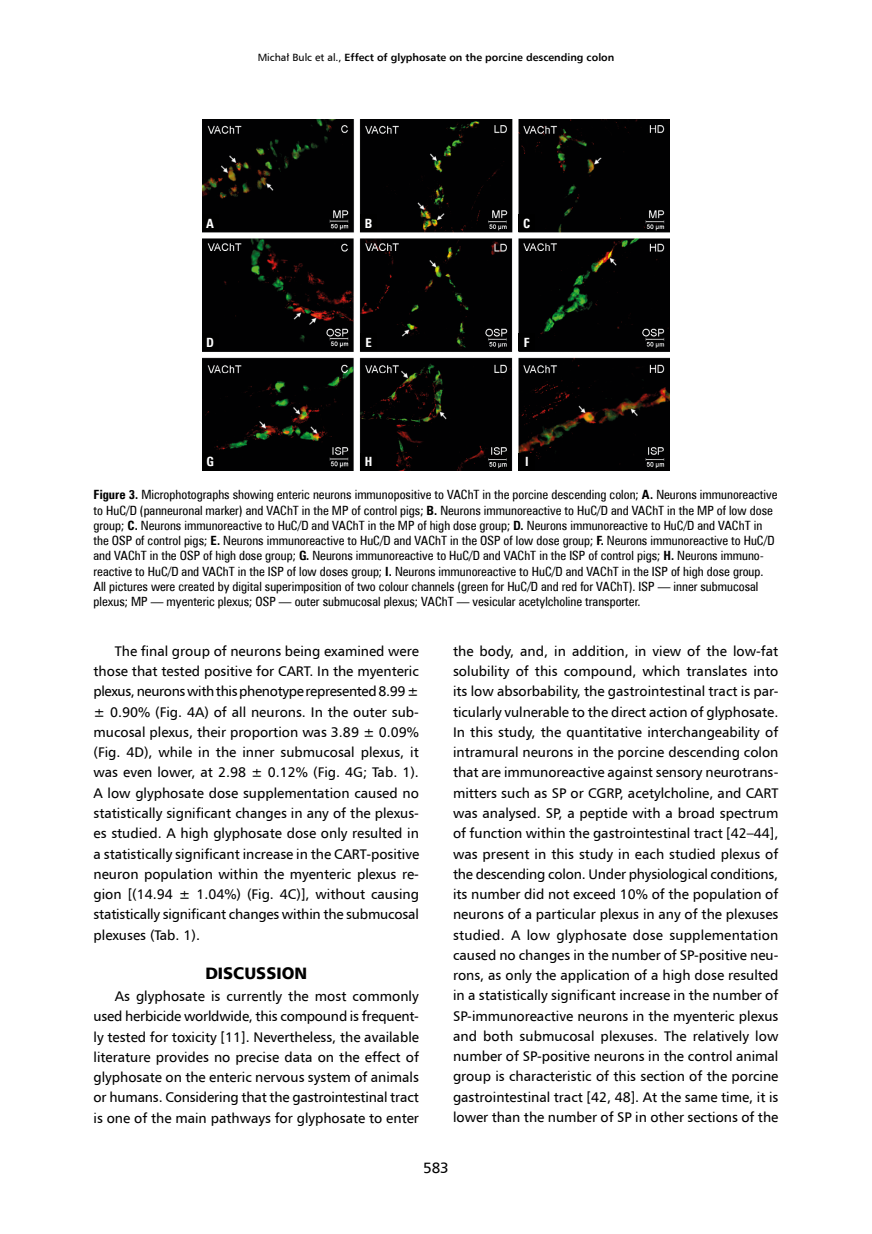
<style>
.page{position:relative;width:872px;height:1234px;background:#fff}
.page>*{position:absolute;margin:0;border:0;box-sizing:border-box;transform-origin:0 0}
.t1{font:16.5px "Humnst 777 Blk EU";color:#000}
.t2{font:15px "Humnst 777 EU";color:#000}
.t3{font:13.95px/20.2px "Humnst 777 EU";color:#000;text-align:justify}
.t4{font:12.75px/15.3px "Zurich Cn EU";color:#000}
.t5{font:700 12.75px "Zurich Cn EU";color:#fff}
.t6{font:700 10.5px "Humnst 777 EU";color:#000}
.s1{font-weight:400}
.s2{font-weight:700}
</style>
<div class="page">
<img style="left:202px;top:119px;width:468px;height:351px">
<div style="left:202px;top:214px;width:16px;height:18px;background:#000"></div>
<div style="left:202px;top:333px;width:16px;height:18px;background:#000"></div>
<div style="left:202px;top:452px;width:16px;height:18px;background:#000"></div>
<div style="left:360px;top:214px;width:17px;height:18px;background:#000"></div>
<div style="left:360px;top:333px;width:17px;height:18px;background:#000"></div>
<div style="left:360px;top:452px;width:17px;height:18px;background:#000"></div>
<div style="left:518px;top:214px;width:17px;height:18px;background:#000"></div>
<div style="left:518px;top:333px;width:17px;height:18px;background:#000"></div>
<div style="left:518px;top:452px;width:17px;height:18px;background:#000"></div>
<p class="t6" style="left:258px;top:50px;width:358px"><span class="s1">Michał Bulc et al.,</span> Effect of glyphosate on the porcine descending colon</p>
<p class="t5" style="left:206px;top:215px;width:9px">A</p>
<p class="t5" style="left:365px;top:215px;width:9px">B</p>
<p class="t5" style="left:523px;top:215px;width:9px">C</p>
<p class="t5" style="left:206px;top:334px;width:9px">D</p>
<p class="t5" style="left:365px;top:334px;width:8px">E</p>
<p class="t5" style="left:524px;top:334px;width:8px">F</p>
<p class="t5" style="left:206px;top:453px;width:9px">G</p>
<p class="t5" style="left:365px;top:453px;width:9px">H</p>
<p class="t5" style="left:525px;top:453px;width:5px">I</p>
<p class="t4" style="left:94px;top:487px;width:685px"><span class="s2">Figure 3.</span> Microphotographs showing enteric neurons immunopositive to VAChT in the porcine descending colon; <span class="s2">A.</span> Neurons immunoreactive to HuC/D (panneuronal marker) and VAChT in the MP of control pigs; <span class="s2">B.</span> Neurons immunoreactive to HuC/D and VAChT in the MP of low dose group; <span class="s2">C.</span> Neurons immunoreactive to HuC/D and VAChT in the MP of high dose group; <span class="s2">D.</span> Neurons immunoreactive to HuC/D and VAChT in the OSP of control pigs; <span class="s2">E.</span> Neurons immunoreactive to HuC/D and VAChT in the OSP of low dose group; <span class="s2">F.</span> Neurons immunoreactive to HuC/D and VAChT in the OSP of high dose group; <span class="s2">G.</span> Neurons immunoreactive to HuC/D and VAChT in the ISP of control pigs; <span class="s2">H.</span> Neurons immuno&shy;reactive to HuC/D and VAChT in the ISP of low doses group; <span class="s2">I.</span> Neurons immunoreactive to HuC/D and VAChT in the ISP of high dose group.<br>All pictures were created by digital superimposition of two colour channels (green for HuC/D and red for VAChT). ISP — inner submucosal plexus; MP — myenteric plexus; OSP — outer submucosal plexus; VAChT — vesicular acetylcholine transporter.</p>
<p class="t3" style="left:94px;top:640px;width:327px;text-indent:21px">The final group of neurons being examined were those that tested positive for CART. In the myenteric plexus, neurons with this phenotype represented 8.99 ± ± 0.90% (Fig. 4A) of all neurons. In the outer sub&shy;mucosal plexus, their proportion was 3.89 ± 0.09% (Fig. 4D), while in the inner submucosal plexus, it was even lower, at 2.98 ± 0.12% (Fig. 4G; Tab. 1).<br>A low glyphosate dose supplementation caused no statistically significant changes in any of the plexus&shy;es studied. A high glyphosate dose only resulted in a statistically significant increase in the CART-positive neuron population within the myenteric plexus re&shy;gion [(14.94 ± 1.04%) (Fig. 4C)], without causing statistically significant changes within the submucosal plexuses (Tab. 1).</p>
<p class="t1" style="left:205px;top:961px;width:103px">DISCUSSION</p>
<p class="t3" style="left:94px;top:985px;width:327px;text-indent:21px">As glyphosate is currently the most commonly used herbicide worldwide, this compound is frequent&shy;ly tested for toxicity [11]. Nevertheless, the available literature provides no precise data on the effect of glyphosate on the enteric nervous system of animals or humans. Considering that the gastrointestinal tract is one of the main pathways for glyphosate to enter</p>
<p class="t3" style="left:453px;top:640px;width:327px">the body, and, in addition, in view of the low-fat solubility of this compound, which translates into its low absorbability, the gastrointestinal tract is par&shy;ticularly vulnerable to the direct action of glyphosate.<br>In this study, the quantitative interchangeability of intramural neurons in the porcine descending colon that are immunoreactive against sensory neurotrans&shy;mitters such as SP or CGRP, acetylcholine, and CART was analysed. SP, a peptide with a broad spectrum of function within the gastrointestinal tract [42–44], was present in this study in each studied plexus of the descending colon. Under physiological conditions, its number did not exceed 10% of the population of neurons of a particular plexus in any of the plexuses studied. A low glyphosate dose supplementation caused no changes in the number of SP-positive neu&shy;rons, as only the application of a high dose resulted in a statistically significant increase in the number of SP-immunoreactive neurons in the myenteric plexus and both submucosal plexuses. The relatively low number of SP-positive neurons in the control animal group is characteristic of this section of the porcine gastrointestinal tract [42, 48]. At the same time, it is lower than the number of SP in other sections of the</p>
<p class="t2" style="left:423px;top:1157px;width:27px">583</p>
</div>
